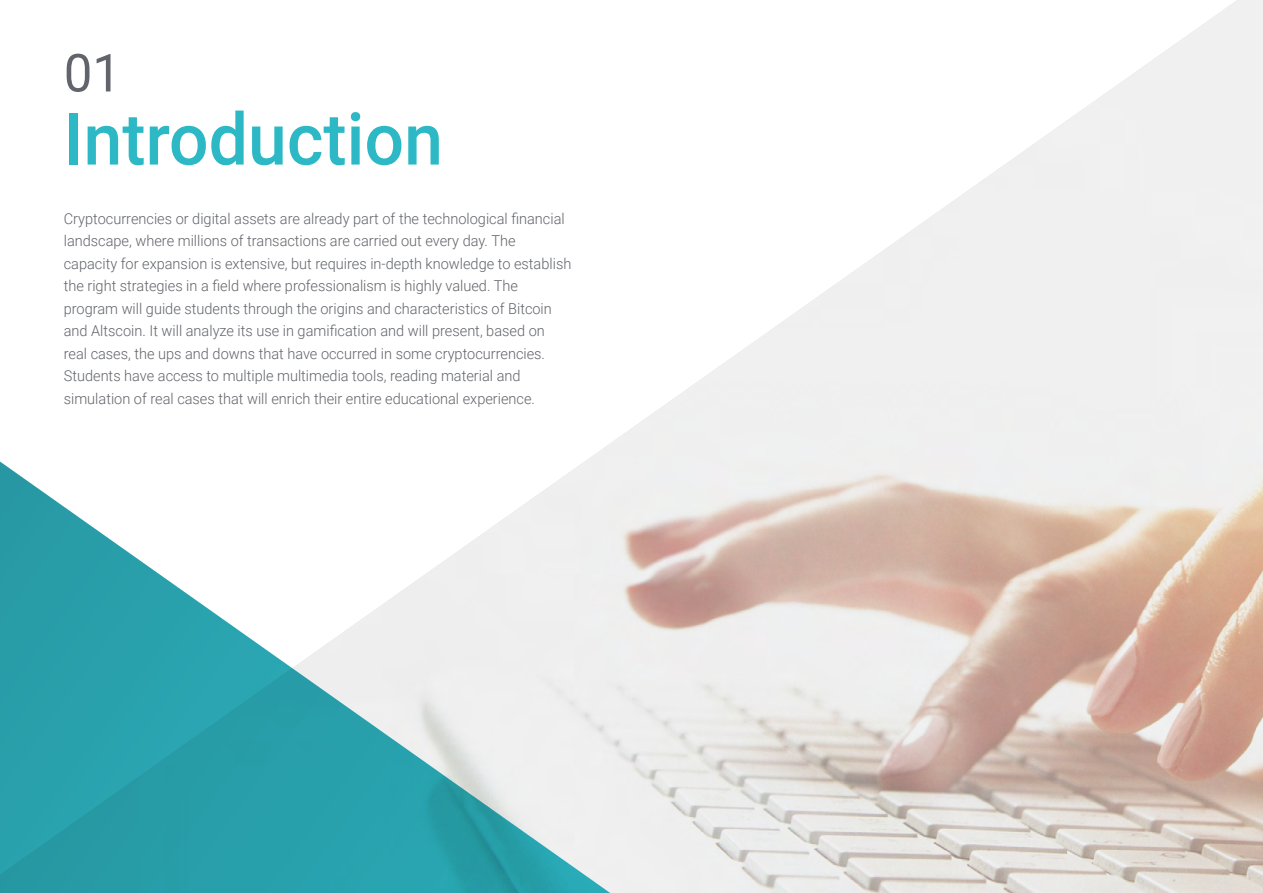
<style>
.page{position:relative;width:1263px;height:893px;background:#fff}
.page>*{position:absolute;margin:0;border:0;box-sizing:border-box;transform-origin:0 0}
.t1{font:500 72px "Roboto";color:#2db8c5}
.t2{font:52.5px "Roboto";color:#61646a}
.t3{font:300 15px/22.5px "Roboto";color:#61646a}
</style>
<div class="page">
<img style="left:607px;top:0;width:656px;height:893px">
<svg style="left:0;top:446px;width:640px;height:447px"></svg>
<h2 class="t2" style="left:64px;top:36px;width:59px">01</h2>
<h1 class="t1" style="left:64px;top:89px;width:381px">Introduction</h1>
<p class="t3" style="left:64px;top:207px;width:509px">Cryptocurrencies or digital assets are already part of the technological financial landscape, where millions of transactions are carried out every day. The capacity for expansion is extensive, but requires in-depth knowledge to establish the right strategies in a field where professionalism is highly valued. The program will guide students through the origins and characteristics of Bitcoin and Altscoin. It will analyze its use in gamification and will present, based on real cases, the ups and downs that have occurred in some cryptocurrencies.<br>Students have access to multiple multimedia tools, reading material and simulation of real cases that will enrich their entire educational experience.</p>
</div>
